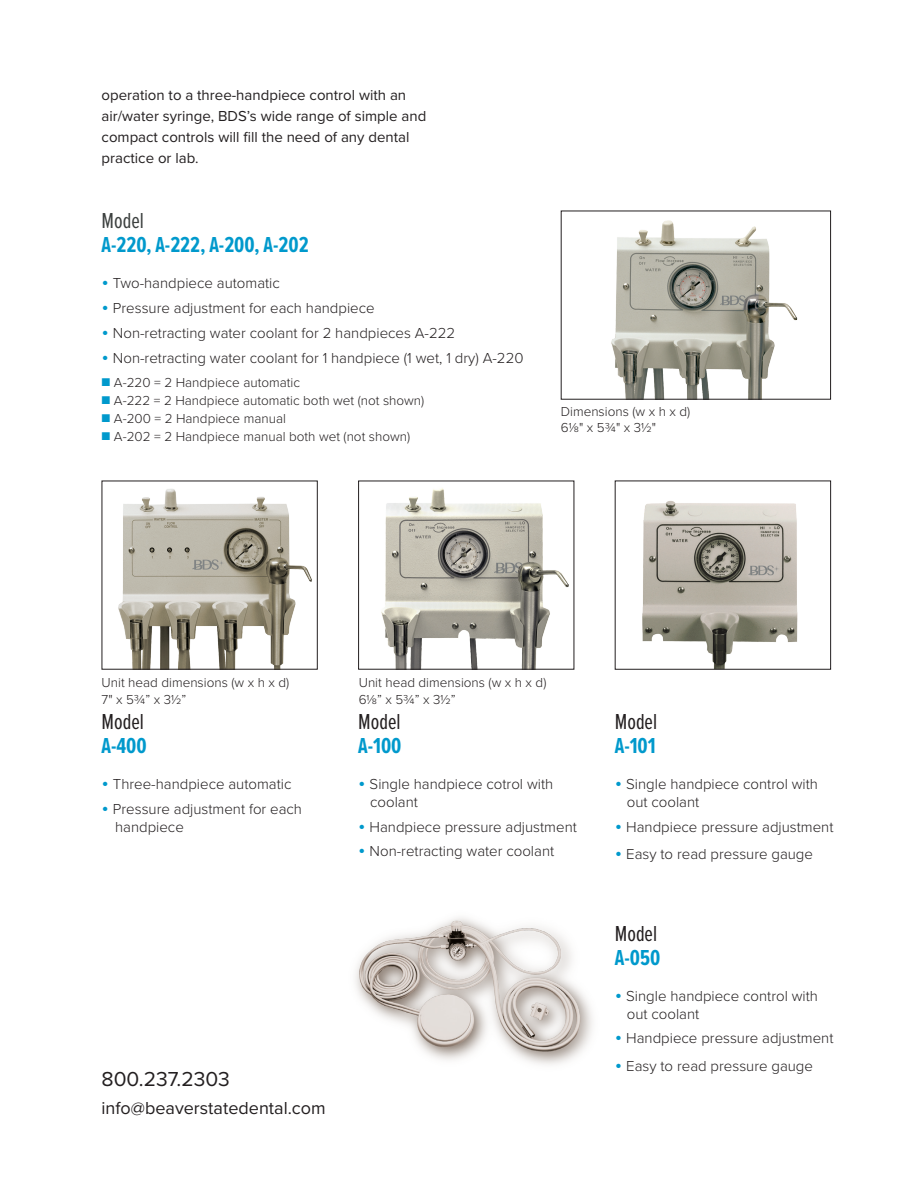
<style>
.page{position:relative;width:912px;height:1188px;background:#fff}
.page>*{position:absolute;margin:0;border:0;box-sizing:border-box;transform-origin:0 0}
.t1{font:700 22.5px "Proxima Nova Ex Cn";color:#09c}
.t2{font:22.5px "Proxima Nova Ex Cn";color:#231f20}
.t3{font:22.5px "Proxima Nova Ex Cn";color:#3c403f}
.t4{font:21px "Proxima Nova";color:#231f20}
.t5{font:18px "Proxima Nova";color:#231f20}
.t6{font:300 15px/18px "Proxima Nova";color:#231f20}
.t7{font:15px/21px "Proxima Nova";color:#231f20}
.t8{font:300 13.5px "Proxima Nova";color:#231f20}
.s1{font-size:21px;color:#09c}
.s2{color:#09c}
</style>
<div class="page">
<img style="left:642px;top:501px;width:156px;height:167px">
<div style="left:615px;top:481px;width:216px;height:189px;border:1px solid #231f20"></div>
<img style="left:355px;top:917px;width:238px;height:148px">
<img style="left:611px;top:220px;width:187px;height:178px">
<img style="left:381px;top:488px;width:188px;height:180px">
<div style="left:358px;top:481px;width:216px;height:189px;border:1px solid #231f20"></div>
<img style="left:118px;top:489px;width:194px;height:179px">
<div style="left:102px;top:481px;width:216px;height:189px;border:1px solid #231f20"></div>
<p class="t7" style="left:102px;top:84px;width:326px">operation to a three-handpiece control with an air/water syringe, BDS’s wide range of simple and compact controls will fill the need of any dental practice or lab.</p>
<p class="t3" style="left:102px;top:205px;width:44px">Model</p>
<p class="t1" style="left:102px;top:229px;width:208px">A-220, A-222, A-200, A-202</p>
<p class="t6" style="left:102px;top:274px;width:180px"><span class="s1">•</span> Two-handpiece automatic</p>
<p class="t6" style="left:102px;top:298px;width:275px"><span class="s1">•</span> Pressure adjustment for each handpiece</p>
<p class="t6" style="left:102px;top:323px;width:355px"><span class="s1">•</span> Non-retracting water coolant for 2 handpieces A-222</p>
<p class="t6" style="left:102px;top:348px;width:423px"><span class="s1">•</span> Non-retracting water coolant for 1 handpiece (1 wet, 1 dry) A-220</p>
<p class="t8" style="left:102px;top:373px;width:200px"><span class="s2">■</span> A-220 = 2 Handpiece automatic</p>
<p class="t8" style="left:102px;top:391px;width:324px"><span class="s2">■</span> A-222 = 2 Handpiece automatic both wet (not shown)</p>
<p class="t8" style="left:102px;top:409px;width:186px"><span class="s2">■</span> A-200 = 2 Handpiece manual</p>
<p class="t8" style="left:102px;top:427px;width:310px"><span class="s2">■</span> A-202 = 2 Handpiece manual both wet (not shown)</p>
<p class="t8" style="left:561px;top:402px;width:131px">Dimensions (w x h x d)</p>
<p class="t8" style="left:561px;top:418px;width:97px">61/8" x 53/4" x 31/2"</p>
<p class="t8" style="left:102px;top:673px;width:189px">Unit head dimensions (w x h x d)</p>
<p class="t8" style="left:102px;top:689px;width:86px">7" x 53/4” x 31/2”</p>
<p class="t8" style="left:359px;top:673px;width:189px">Unit head dimensions (w x h x d)</p>
<p class="t8" style="left:359px;top:689px;width:98px">61/8” x 53/4” x 31/2”</p>
<p class="t2" style="left:102px;top:705px;width:44px">Model</p>
<p class="t1" style="left:102px;top:729px;width:47px">A-400</p>
<p class="t6" style="left:102px;top:774px;width:191px"><span class="s1">•</span> Three-handpiece automatic</p>
<p class="t6" style="left:115px;top:799px;width:188px;text-indent:-14px"><span class="s1">•</span> Pressure adjustment for each handpiece</p>
<p class="t2" style="left:358px;top:705px;width:44px">Model</p>
<p class="t1" style="left:358px;top:729px;width:45px">A-100</p>
<p class="t6" style="left:370px;top:774px;width:184px;text-indent:-12px"><span class="s1">•</span> Single handpiece cotrol with coolant</p>
<p class="t6" style="left:358px;top:817px;width:220px"><span class="s1">•</span> Handpiece pressure adjustment</p>
<p class="t6" style="left:358px;top:842px;width:197px"><span class="s1">•</span> Non-retracting water coolant</p>
<p class="t4" style="left:102px;top:1063px;width:130px">800.237.2303</p>
<p class="t5" style="left:102px;top:1095px;width:225px">info@beaverstatedental.com</p>
<p class="t2" style="left:615px;top:705px;width:44px">Model</p>
<p class="t1" style="left:615px;top:729px;width:42px">A-101</p>
<p class="t6" style="left:627px;top:774px;width:193px;text-indent:-12px"><span class="s1">•</span> Single handpiece control with out coolant</p>
<p class="t6" style="left:615px;top:817px;width:220px"><span class="s1">•</span> Handpiece pressure adjustment</p>
<p class="t6" style="left:615px;top:845px;width:200px"><span class="s1">•</span> Easy to read pressure gauge</p>
<p class="t2" style="left:615px;top:917px;width:44px">Model</p>
<p class="t1" style="left:615px;top:941px;width:47px">A-050</p>
<p class="t6" style="left:627px;top:986px;width:193px;text-indent:-12px"><span class="s1">•</span> Single handpiece control with out coolant</p>
<p class="t6" style="left:615px;top:1029px;width:220px"><span class="s1">•</span> Handpiece pressure adjustment</p>
<p class="t6" style="left:615px;top:1056px;width:200px"><span class="s1">•</span> Easy to read pressure gauge</p>
</div>
